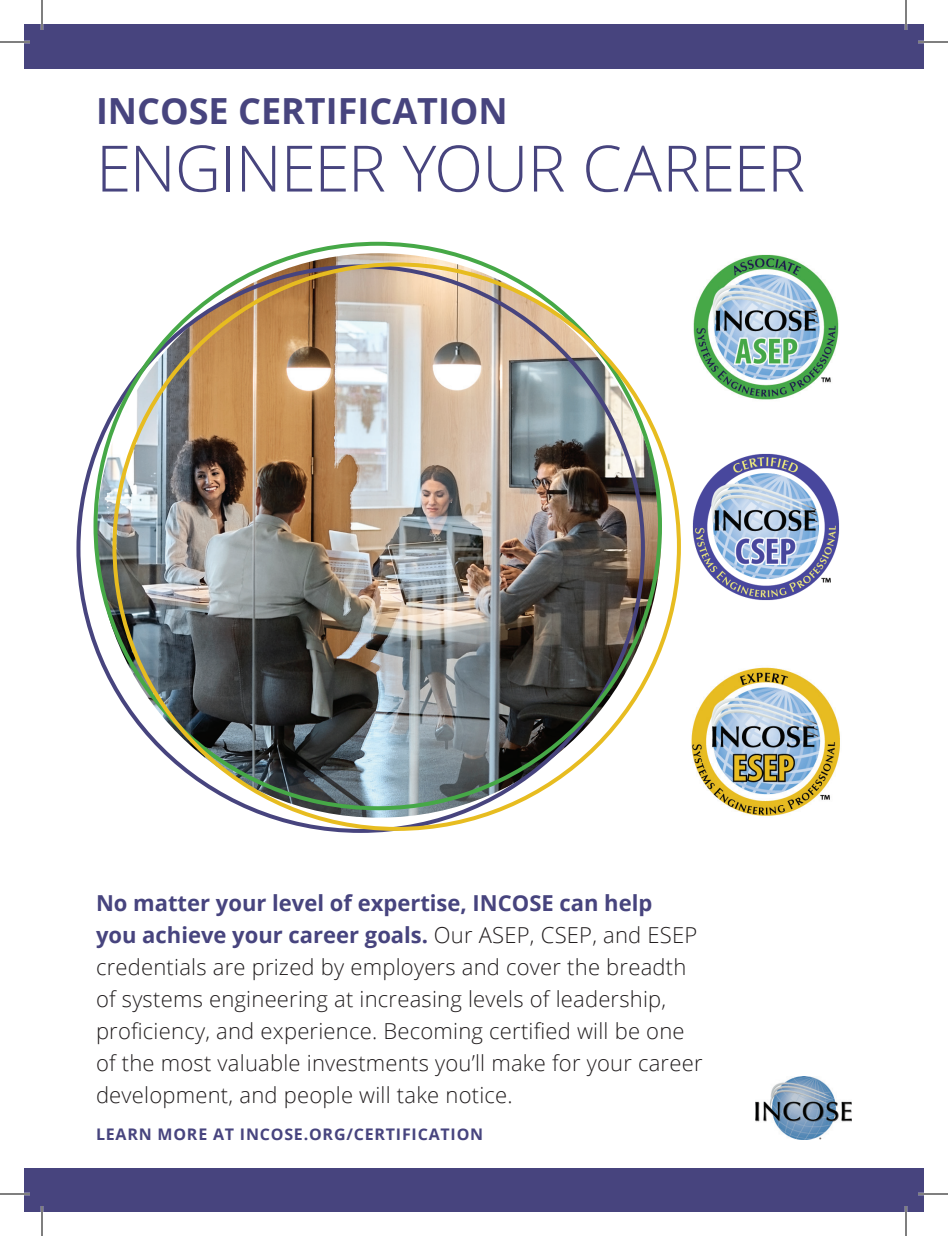
<style>
.page{position:relative;width:948px;height:1236px;background:#fff}
.page>*{position:absolute;margin:0;border:0;box-sizing:border-box;transform-origin:0 0}
.t1{font:300 64px "Open Sans";letter-spacing:-.015em;color:#47447e}
.t2{font:700 36px "Open Sans";color:#47447e}
.t3{font:300 22px/32px "Open Sans";letter-spacing:.01em;color:#231f20}
.t4{font:700 16px "Open Sans";letter-spacing:.05em;color:#47447e}
.s1{font-weight:700;color:#47447e}
</style>
<div class="page">
<img style="left:97px;top:253px;width:564px;height:565px;border-radius:282px">
<div style="left:24px;top:24px;width:900px;height:45px;background:#47447e"></div>
<div style="left:24px;top:1168px;width:900px;height:44px;background:#47447e"></div>
<img style="left:693px;top:254px;width:146px;height:146px">
<img style="left:692px;top:453px;width:148px;height:148px">
<img style="left:691px;top:667px;width:149px;height:149px">
<img style="left:756px;top:1077px;width:96px;height:63px">
<hr style="left:0;top:41px;width:30px;height:2px;background:#fff">
<hr style="left:918px;top:41px;width:30px;height:2px;background:#fff">
<hr style="left:0;top:1193px;width:30px;height:2px;background:#fff">
<hr style="left:918px;top:1193px;width:30px;height:2px;background:#fff">
<hr style="left:41px;top:0;width:2px;height:30px;background:#fff">
<hr style="left:41px;top:1206px;width:2px;height:30px;background:#fff">
<hr style="left:905px;top:0;width:2px;height:30px;background:#fff">
<hr style="left:905px;top:1206px;width:2px;height:30px;background:#fff">
<hr style="left:0;top:42px;width:30px;height:1px;background:#000">
<hr style="left:918px;top:42px;width:30px;height:1px;background:#000">
<hr style="left:0;top:1194px;width:30px;height:1px;background:#000">
<hr style="left:918px;top:1194px;width:30px;height:1px;background:#000">
<hr style="left:42px;top:0;width:1px;height:30px;background:#000">
<hr style="left:42px;top:1206px;width:1px;height:30px;background:#000">
<hr style="left:906px;top:0;width:1px;height:30px;background:#000">
<hr style="left:906px;top:1206px;width:1px;height:30px;background:#000">
<h2 class="t2" style="left:96px;top:85px;width:413px">INCOSE CERTIFICATION</h2>
<h1 class="t1" style="left:96px;top:124px;width:711px">ENGINEER YOUR CAREER</h1>
<p class="t3" style="left:96px;top:886px;width:608px"><span class="s1">No matter your level of expertise, INCOSE can help<br>you achieve your career goals.</span> Our ASEP, CSEP, and ESEP credentials are prized by employers and cover the breadth of systems engineering at increasing levels of leadership, proficiency, and experience. Becoming certified will be one of the most valuable investments you’ll make for your career development, and people will take notice.</p>
<p class="t4" style="left:96px;top:1123px;width:389px">LEARN MORE AT INCOSE.ORG/CERTIFICATION</p>
</div>
